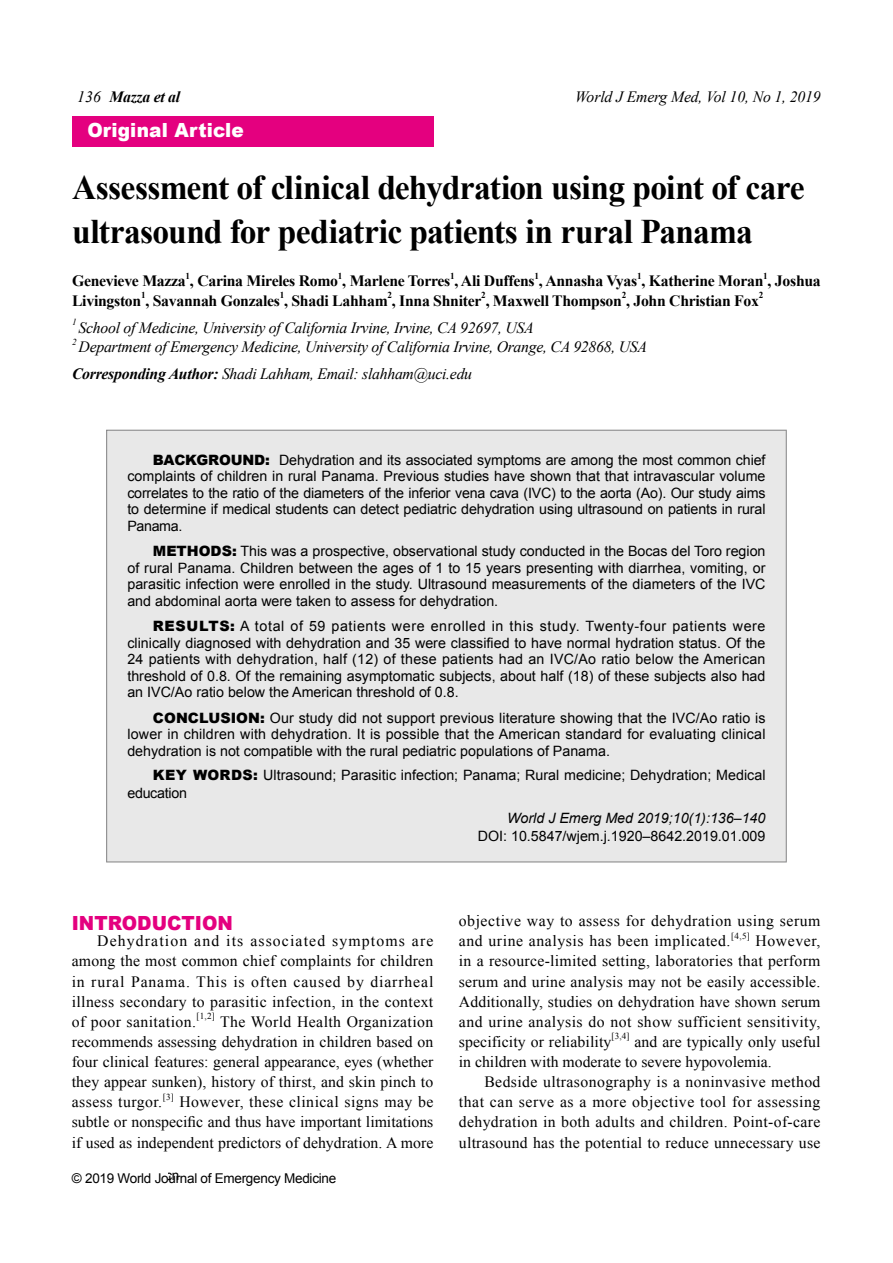
<style>
.page{position:relative;width:893px;height:1263px;background:#fff}
.page>*{position:absolute;margin:0;border:0;box-sizing:border-box;transform-origin:0 0}
.t1{font:700 34.5px/44.2px "Times New Roman";letter-spacing:-.02em;color:#000}
.t2{font:900 19.5px "Arial";letter-spacing:.01em;color:#fff;scale:.95 1}
.t3{font:900 19.5px "Arial";color:#e4007f;scale:.95 1}
.t4{font:15.75px/20.1px "Times New Roman";letter-spacing:.015em;color:#000;text-align:justify}
.t5{font:italic 15.75px/27px "Times New Roman";letter-spacing:-.02em;color:#000}
.t6{font:700 15.75px "Times New Roman";letter-spacing:-.02em;color:#000}
.t7{font:15.75px/20.1px "Times New Roman";letter-spacing:.035em;color:#000}
.t8{font:italic 700 15.75px "Times New Roman";letter-spacing:-.02em;color:#000}
.t9{font:14.25px/16.5px "Arial";color:#000;text-align:justify}
.t10{font:italic 14.25px "Arial";color:#000}
.t11{font:13.5px "Arial";letter-spacing:-.02em;color:#000}
.t12{font:9.15px "Times New Roman";color:#000}
.t13{font:700 9.15px "Times New Roman";color:#000}
.t14{font:italic 9.15px "Times New Roman";color:#000}
.s1{font-weight:400}
.s2{font-weight:700}
.s3{font-weight:900}
</style>
<div class="page">
<div style="left:72px;top:116px;width:361px;height:31px;background:#e4007f"></div>
<div style="left:106px;top:430px;width:680px;height:432px;background:#e8e8e8"></div>
<p class="t8" style="left:77px;top:91px;width:104px"><span class="s1">136</span> Mazza et al</p>
<p class="t5" style="left:575px;top:84px;width:247px">World J Emerg Med, Vol 10, No 1, 2019</p>
<h2 class="t2" style="left:87px;top:123px;width:166px">Original Article</h2>
<h1 class="t1" style="left:72px;top:169px;width:734px">Assessment of clinical dehydration using point of care ultrasound for pediatric patients in rural Panama</h1>
<p class="t6" style="left:72px;top:275px;width:750px">Genevieve Mazza , Carina Mireles Romo , Marlene Torres , Ali Duffens , Annasha Vyas , Katherine Moran , Joshua</p>
<p class="t13" style="left:185px;top:273px;width:6px">1</p>
<p class="t13" style="left:338px;top:273px;width:6px">1</p>
<p class="t13" style="left:450px;top:273px;width:6px">1</p>
<p class="t13" style="left:534px;top:273px;width:6px">1</p>
<p class="t13" style="left:637px;top:273px;width:6px">1</p>
<p class="t13" style="left:763px;top:273px;width:6px">1</p>
<p class="t6" style="left:72px;top:295px;width:688px">Livingston , Savannah Gonzales , Shadi Lahham , Inna Shniter , Maxwell Thompson , John Christian Fox</p>
<p class="t13" style="left:141px;top:292px;width:6px">1</p>
<p class="t13" style="left:280px;top:292px;width:6px">1</p>
<p class="t13" style="left:387px;top:292px;width:6px">2</p>
<p class="t13" style="left:481px;top:292px;width:6px">2</p>
<p class="t13" style="left:621px;top:292px;width:6px">2</p>
<p class="t13" style="left:758px;top:292px;width:6px">2</p>
<p class="t14" style="left:72px;top:319px;width:6px">1</p>
<p class="t5" style="left:79px;top:315px;width:456px">School of Medicine, University of California Irvine, Irvine, CA 92697, USA</p>
<p class="t14" style="left:72px;top:338px;width:6px">2</p>
<p class="t5" style="left:72px;top:335px;width:576px;text-indent:7px">Department of Emergency Medicine, University of California Irvine, Orange, CA 92868, USA<br><span class="s2">Corresponding Author:</span> Shadi Lahham, Email: slahham@uci.edu</p>
<p class="t9" style="left:127px;top:453px;width:639px;text-indent:26px"><span class="s3">BACKGROUND:</span> Dehydration and its associated symptoms are among the most common chief complaints of children in rural Panama. Previous studies have shown that that intravascular volume correlates to the ratio of the diameters of the inferior vena cava (IVC) to the aorta (Ao). Our study aims to determine if medical students can detect pediatric dehydration using ultrasound on patients in rural Panama.</p>
<p class="t9" style="left:127px;top:544px;width:639px;text-indent:26px"><span class="s3">METHODS:</span> This was a prospective, observational study conducted in the Bocas del Toro region of rural Panama. Children between the ages of 1 to 15 years presenting with diarrhea, vomiting, or parasitic infection were enrolled in the study. Ultrasound measurements of the diameters of the IVC and abdominal aorta were taken to assess for dehydration.</p>
<p class="t9" style="left:127px;top:619px;width:639px;text-indent:26px"><span class="s3">RESULTS:</span> A total of 59 patients were enrolled in this study. Twenty-four patients were clinically diagnosed with dehydration and 35 were classified to have normal hydration status. Of the 24 patients with dehydration, half (12) of these patients had an IVC/Ao ratio below the American threshold of 0.8. Of the remaining asymptomatic subjects, about half (18) of these subjects also had an IVC/Ao ratio below the American threshold of 0.8.</p>
<p class="t9" style="left:127px;top:711px;width:639px;text-indent:26px"><span class="s3">CONCLUSION:</span> Our study did not support previous literature showing that the IVC/Ao ratio is lower in children with dehydration. It is possible that the American standard for evaluating clinical dehydration is not compatible with the rural pediatric populations of Panama.</p>
<p class="t9" style="left:127px;top:767px;width:639px;line-height:18px;text-indent:26px"><span class="s3">KEY WORDS:</span> Ultrasound; Parasitic infection; Panama; Rural medicine; Dehydration; Medical education</p>
<p class="t10" style="left:507px;top:813px;width:260px">World J Emerg Med 2019;10(1):136–140</p>
<p class="t9" style="left:478px;top:829px;width:289px">DOI: 10.5847/wjem.j.1920–8642.2019.01.009</p>
<h2 class="t3" style="left:72px;top:916px;width:171px">INTRODUCTION</h2>
<p class="t4" style="left:72px;top:932px;width:363px;text-indent:26px">Dehydration and its associated symptoms are among the most common chief complaints for children in rural Panama. This is often caused by diarrheal illness secondary to parasitic infection, in the context of poor sanitation.</p>
<p class="t12" style="left:196px;top:1013px;width:20px">[1,2]</p>
<p class="t4" style="left:72px;top:1013px;width:363px;text-indent:148px">The World Health Organization recommends assessing dehydration in children based on four clinical features: general appearance, eyes (whether they appear sunken), history of thirst, and skin pinch to assess turgor.</p>
<p class="t12" style="left:163px;top:1094px;width:13px">[3]</p>
<p class="t4" style="left:72px;top:1093px;width:363px;text-indent:108px">However, these clinical signs may be subtle or nonspecific and thus have important limitations if used as independent predictors of dehydration. A more</p>
<p class="t11" style="left:72px;top:1171px;width:109px">www.wjem.com.cn</p>
<p class="t11" style="left:72px;top:1173px;width:266px">© 2019 World Journal of Emergency Medicine</p>
<p class="t7" style="left:459px;top:912px;width:363px">objective way to assess for dehydration using serum and urine analysis has been implicated.</p>
<p class="t12" style="left:731px;top:932px;width:20px">[4,5]</p>
<p class="t4" style="left:459px;top:932px;width:363px;text-indent:297px">However, in a resource-limited setting, laboratories that perform serum and urine analysis may not be easily accessible.<br>Additionally, studies on dehydration have shown serum and urine analysis do not show sufficient sensitivity, specificity or reliability</p>
<p class="t12" style="left:611px;top:1033px;width:19px">[3,4]</p>
<p class="t4" style="left:459px;top:1033px;width:363px;text-indent:175px">and are typically only useful in children with moderate to severe hypovolemia.</p>
<p class="t4" style="left:459px;top:1073px;width:363px;text-indent:26px">Bedside ultrasonography is a noninvasive method that can serve as a more objective tool for assessing dehydration in both adults and children. Point-of-care ultrasound has the potential to reduce unnecessary use</p>
</div>
